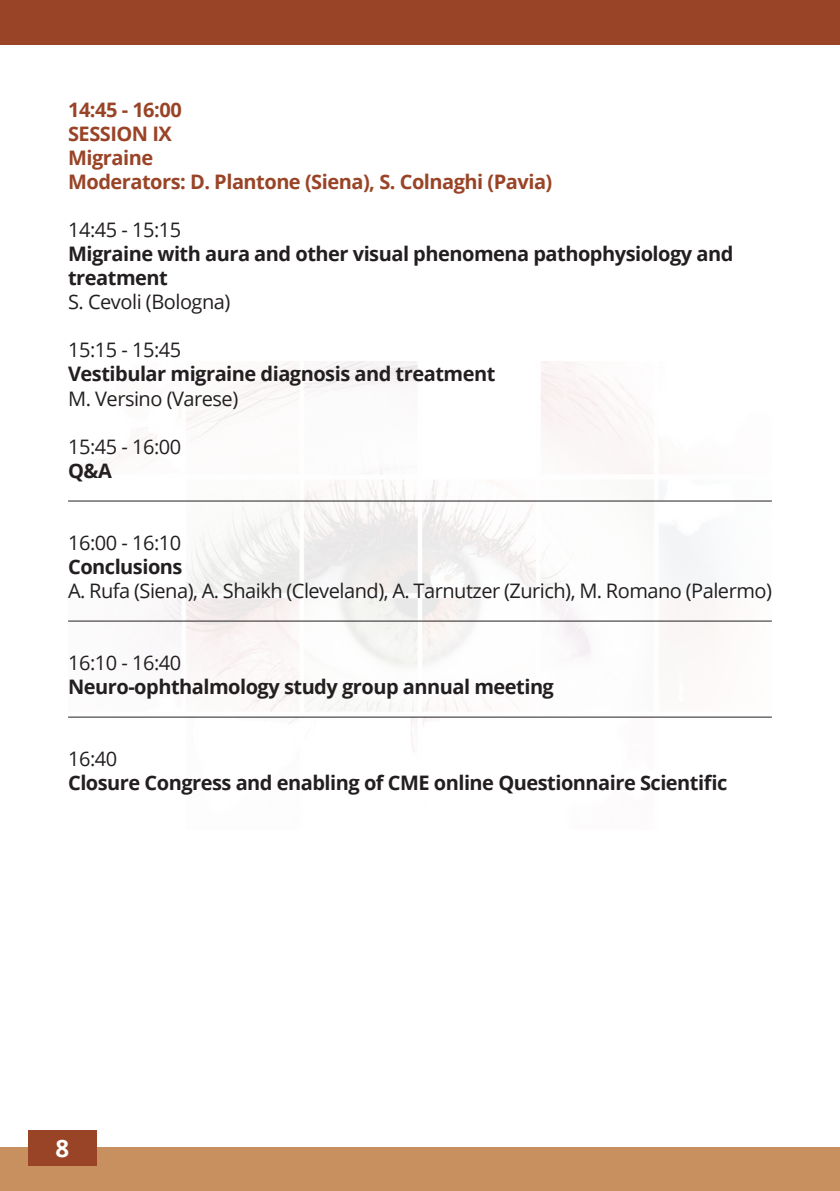
<style>
.page{position:relative;width:840px;height:1191px;background:#fff}
.page>*{position:absolute;margin:0;border:0;box-sizing:border-box;transform-origin:0 0}
.t1{font:700 24px "Open Sans";color:#fff}
.t2{font:700 20px/24px "Open Sans";letter-spacing:-.025em;color:#231f20}
.t3{font:20px "Open Sans";letter-spacing:-.025em;color:#231f20}
.t4{font:700 20px/24px "Open Sans";letter-spacing:-.025em;color:#994427}
</style>
<div class="page">
<div style="left:0;top:0;width:839px;height:44px;background:#994427"></div>
<div style="left:0;top:1147px;width:839px;height:44px;background:#c8905f"></div>
<div style="left:28px;top:1129px;width:68px;height:36px;background:#994427"></div>
<hr style="left:68px;top:500px;width:703px;height:1px;background:#231f20">
<hr style="left:68px;top:620px;width:703px;height:1px;background:#231f20">
<hr style="left:68px;top:716px;width:703px;height:1px;background:#231f20">
<p class="t4" style="left:68px;top:98px;width:485px">14:45 - 16:00<br>SESSION IX<br>Migraine<br>Moderators: D. Plantone (Siena), S. Colnaghi (Pavia)</p>
<p class="t3" style="left:68px;top:216px;width:114px">14:45 - 15:15</p>
<p class="t2" style="left:68px;top:242px;width:666px">Migraine with aura and other visual phenomena pathophysiology and treatment</p>
<p class="t3" style="left:68px;top:288px;width:164px">S. Cevoli (Bologna)</p>
<p class="t3" style="left:68px;top:336px;width:114px">15:15 - 15:45</p>
<p class="t2" style="left:68px;top:362px;width:428px">Vestibular migraine diagnosis and treatment</p>
<p class="t3" style="left:68px;top:384px;width:172px">M. Versino (Varese)</p>
<p class="t3" style="left:68px;top:432px;width:114px">15:45 - 16:00</p>
<p class="t2" style="left:68px;top:458px;width:45px">Q&amp;A</p>
<p class="t3" style="left:68px;top:528px;width:114px">16:00 - 16:10</p>
<p class="t2" style="left:68px;top:554px;width:116px">Conclusions</p>
<p class="t3" style="left:68px;top:576px;width:705px">A. Rufa (Siena), A. Shaikh (Cleveland), A. Tarnutzer (Zurich), M. Romano (Palermo)</p>
<p class="t3" style="left:68px;top:648px;width:114px">16:10 - 16:40</p>
<p class="t2" style="left:68px;top:674px;width:487px">Neuro-ophthalmology study group annual meeting</p>
<p class="t3" style="left:68px;top:744px;width:51px">16:40</p>
<p class="t2" style="left:68px;top:770px;width:660px">Closure Congress and enabling of CME online Questionnaire Scientific</p>
<p class="t1" style="left:56px;top:1131px;width:15px">8</p>
</div>
